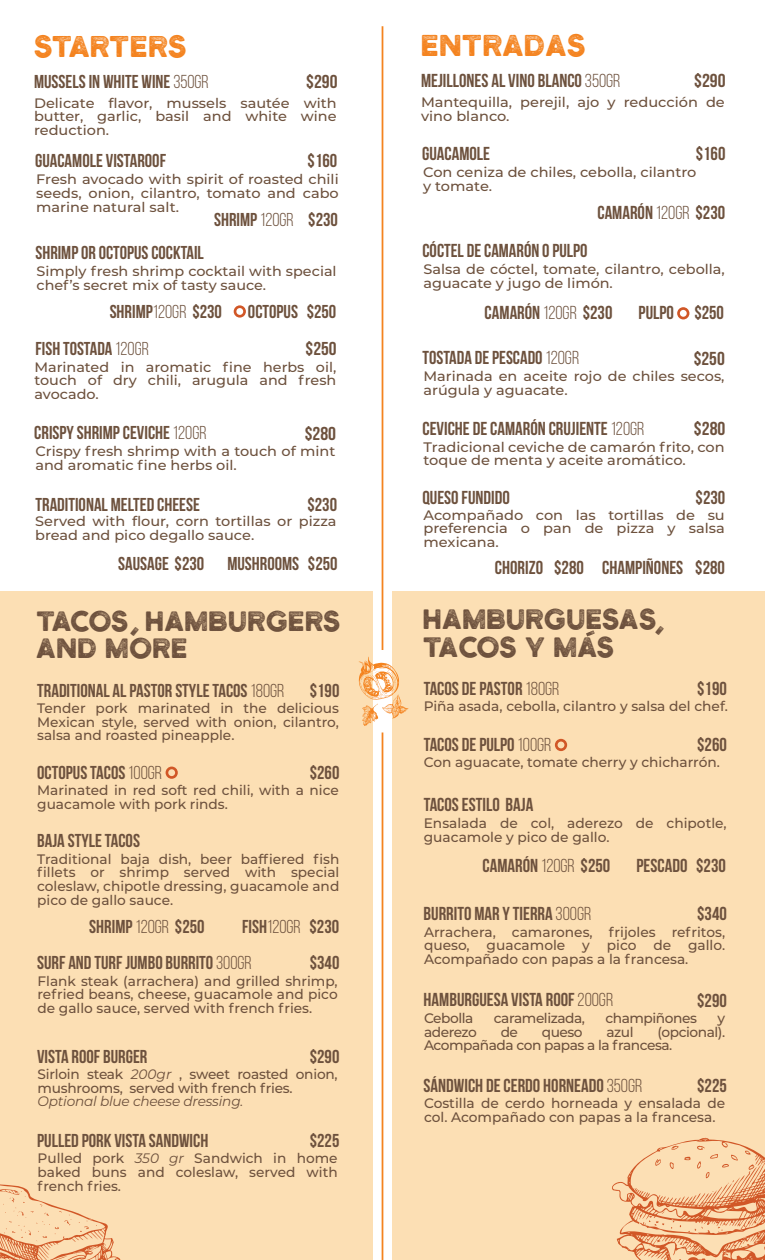
<style>
.page{position:relative;width:765px;height:1260px;background:#fff}
.page>*{position:absolute;margin:0;border:0;box-sizing:border-box;transform-origin:0 0}
.t1{font:35px "Henrik";color:#f4831f}
.t2{font:34.88px "Henrik";letter-spacing:-.01em;color:#f4831f}
.t3{font:32.5px/27.5px "Henrik";color:#6d513d}
.t4{font:32.38px/27.4px "Henrik";color:#6d513d}
.t5{font:700 18.75px "Bebas Neue";color:#6d513d}
.t6{font:700 18.75px "Bebas Neue";color:#6d513d;scale:1.06 1}
.t7{font:700 18.75px "Bebas Neue";color:#6d513d;scale:1.05 1}
.t8{font:700 18.62px "Bebas Neue";color:#6d513d}
.t9{font:700 18.62px "Bebas Neue";color:#6d513d;scale:1.06 1}
.t10{font:700 18.62px "Bebas Neue";color:#6d513d;scale:1.05 1}
.t11{font:500 13.75px/13.8px "Montserrat";color:#6d513d;text-align:justify}
.t12{font:500 13.75px/13.8px "Montserrat";color:#6d513d;scale:1.06 1}
.t13{font:500 13.75px/13.8px "Montserrat";color:#6d513d;scale:1.05 1}
.t14{font:500 13.75px/13.8px "Montserrat";letter-spacing:-.035em;color:#6d513d}
.t15{font:italic 13.75px "Montserrat";letter-spacing:-.015em;color:#6d513d}
.s1{font-weight:400}
.s2{font-weight:400;font-style:italic}
</style>
<div class="page">
<div style="left:392px;top:591px;width:373px;height:669px;background:#fcdfb4"></div>
<div style="left:0;top:591px;width:372px;height:669px;background:#fcdfb4"></div>
<hr style="left:382px;top:26px;width:1px;height:624px;background:#f4831f">
<hr style="left:382px;top:732px;width:1px;height:528px;background:#f4831f">
<svg style="left:359px;top:657px;width:50px;height:69px"></svg>
<svg style="left:0;top:1184px;width:121px;height:76px"></svg>
<svg style="left:612px;top:1137px;width:153px;height:123px"></svg>
<svg style="left:166px;top:767px;width:12px;height:12px"></svg>
<svg style="left:234px;top:305px;width:12px;height:13px"></svg>
<svg style="left:586px;top:630px;width:9px;height:6px"></svg>
<svg style="left:555px;top:739px;width:12px;height:12px"></svg>
<svg style="left:677px;top:307px;width:12px;height:12px"></svg>
<h2 class="t2" style="left:35px;top:33px;width:154px">STARTERS</h2>
<h3 class="t8" style="left:34px;top:71px;width:176px">MUSSELS IN WHITE WINE <span class="s1">350GR</span></h3>
<h3 class="t9" style="left:306px;top:71px;width:31px">$290</h3>
<p class="t12" style="left:34px;top:95px;width:287px;text-align:justify">Delicate flavor, mussels sautée with butter, garlic, basil and white wine reduction.</p>
<h3 class="t8" style="left:35px;top:151px;width:132px">GUACAMOLE VISTAROOF</h3>
<h3 class="t8" style="left:308px;top:151px;width:31px">$160</h3>
<p class="t12" style="left:36px;top:172px;width:287px;text-align:justify">Fresh avocado with spirit of roasted chili seeds, onion, cilantro, tomato and cabo marine natural salt.</p>
<h3 class="t8" style="left:214px;top:209px;width:125px">SHRIMP <span class="s1">120GR</span> $230</h3>
<h3 class="t8" style="left:36px;top:243px;width:170px">SHRIMP OR OCTOPUS COCKTAIL</h3>
<p class="t13" style="left:37px;top:264px;width:287px">Simply fresh shrimp cocktail with special chef’s secret mix of tasty sauce.</p>
<h3 class="t8" style="left:110px;top:301px;width:114px">SHRIMP<span class="s1">120GR</span> $230</h3>
<h3 class="t8" style="left:248px;top:301px;width:90px">OCTOPUS $250</h3>
<h3 class="t8" style="left:36px;top:338px;width:115px">FISH TOSTADA <span class="s1">120GR</span></h3>
<h3 class="t10" style="left:306px;top:339px;width:31px">$250</h3>
<p class="t13" style="left:35px;top:359px;width:289px;text-align:justify">Marinated in aromatic fine herbs oil, touch of dry chili, arugula and fresh avocado.</p>
<h3 class="t8" style="left:34px;top:422px;width:174px">CRISPY SHRIMP CEVICHE <span class="s1">120GR</span></h3>
<h3 class="t9" style="left:305px;top:423px;width:31px">$280</h3>
<p class="t12" style="left:35px;top:444px;width:285px">Crispy fresh shrimp with a touch of mint and aromatic fine herbs oil.</p>
<h3 class="t8" style="left:36px;top:494px;width:166px">TRADITIONAL MELTED CHEESE</h3>
<h3 class="t8" style="left:307px;top:494px;width:31px">$230</h3>
<p class="t12" style="left:35px;top:514px;width:286px">Served with flour, corn tortillas or pizza bread and pico degallo sauce.</p>
<h3 class="t8" style="left:118px;top:553px;width:221px">SAUSAGE $230 MUSHROOMS $250</h3>
<h3 class="t4" style="left:37px;top:609px;width:306px">TACOS HAMBURGERS<br>AND MORE</h3>
<h3 class="t5" style="left:37px;top:680px;width:249px">TRADITIONAL AL PASTOR STYLE TACOS <span class="s1">180GR</span></h3>
<p class="t11" style="left:37px;top:701px;width:303px">Tender pork marinated in the delicious Mexican style, served with onion, cilantro, salsa and roasted pineapple.</p>
<h3 class="t5" style="left:37px;top:762px;width:126px">OCTOPUS TACOS <span class="s1">100GR</span></h3>
<p class="t11" style="left:37px;top:783px;width:303px">Marinated in red soft red chili, with a nice guacamole with pork rinds.</p>
<h3 class="t5" style="left:310px;top:680px;width:31px">$190</h3>
<h3 class="t5" style="left:310px;top:763px;width:31px">$260</h3>
<h3 class="t5" style="left:37px;top:831px;width:104px">BAJA STYLE TACOS</h3>
<p class="t11" style="left:37px;top:851px;width:304px">Traditional baja dish, beer baffiered fish fillets or shrimp served with special coleslaw, chipotle dressing, guacamole and pico de gallo sauce.</p>
<h3 class="t5" style="left:89px;top:916px;width:117px">SHRIMP <span class="s1">120GR</span> $250</h3>
<h3 class="t5" style="left:242px;top:916px;width:98px">FISH<span class="s1">120GR</span> $230</h3>
<h3 class="t5" style="left:310px;top:953px;width:31px">$340</h3>
<h3 class="t5" style="left:37px;top:953px;width:216px">SURF AND TURF JUMBO BURRITO <span class="s1">300GR</span></h3>
<p class="t11" style="left:38px;top:973px;width:302px">Flank steak (arrachera) and grilled shrimp, refried beans, cheese, guacamole and pico de gallo sauce, served with french fries.</p>
<h3 class="t5" style="left:37px;top:1046px;width:112px">VISTA ROOF BURGER</h3>
<p class="t11" style="left:38px;top:1067px;width:302px">Sirloin steak <span class="s2">200gr</span> , sweet roasted onion, mushrooms, served with french fries.</p>
<p class="t15" style="left:38px;top:1092px;width:207px">Optional blue cheese dressing.</p>
<h3 class="t5" style="left:37px;top:1130px;width:173px">PULLED PORK VISTA SANDWICH</h3>
<p class="t11" style="left:38px;top:1151px;width:302px">Pulled pork <span class="s2">350 gr</span> Sandwich in home baked buns and coleslaw, served with french fries.</p>
<h3 class="t5" style="left:310px;top:1046px;width:31px">$290</h3>
<h3 class="t5" style="left:310px;top:1130px;width:31px">$225</h3>
<h1 class="t1" style="left:422px;top:32px;width:167px">ENTRADAS</h1>
<h3 class="t5" style="left:421px;top:70px;width:201px">MEJILLONES AL VINO BLANCO <span class="s1">350GR</span></h3>
<h3 class="t6" style="left:694px;top:70px;width:31px">$290</h3>
<p class="t12" style="left:421px;top:95px;width:288px">Mantequilla, perejil, ajo y reducción de vino blanco.</p>
<h3 class="t5" style="left:422px;top:143px;width:70px">GUACAMOLE</h3>
<h3 class="t5" style="left:696px;top:143px;width:31px">$160</h3>
<p class="t12" style="left:423px;top:165px;width:259px">Con ceniza de chiles, cebolla, cilantro y tomate.</p>
<h3 class="t5" style="left:597px;top:202px;width:129px">CAMARÓN <span class="s1">120GR</span> $230</h3>
<h3 class="t5" style="left:422px;top:241px;width:167px">CÓCTEL DE CAMARÓN O PULPO</h3>
<p class="t13" style="left:424px;top:262px;width:288px">Salsa de cóctel, tomate, cilantro, cebolla, aguacate y jugo de limón.</p>
<h3 class="t5" style="left:485px;top:303px;width:129px">CAMARÓN <span class="s1">120GR</span> $230</h3>
<h3 class="t5" style="left:639px;top:303px;width:87px">PULPO $250</h3>
<h3 class="t5" style="left:422px;top:347px;width:158px">TOSTADA DE PESCADO <span class="s1">120GR</span></h3>
<h3 class="t7" style="left:694px;top:348px;width:31px">$250</h3>
<p class="t13" style="left:424px;top:369px;width:288px">Marinada en aceite rojo de chiles secos, arúgula y aguacate.</p>
<h3 class="t5" style="left:422px;top:418px;width:224px">CEVICHE DE CAMARÓN CRUJIENTE <span class="s1">120GR</span></h3>
<h3 class="t6" style="left:694px;top:419px;width:31px">$280</h3>
<p class="t12" style="left:424px;top:439px;width:286px">Tradicional ceviche de camarón frito, con toque de menta y aceite aromático.</p>
<h3 class="t5" style="left:422px;top:487px;width:89px">QUESO FUNDIDO</h3>
<h3 class="t5" style="left:696px;top:487px;width:31px">$230</h3>
<p class="t12" style="left:424px;top:507px;width:286px;text-align:justify">Acompañado con las tortillas de su preferencia o pan de pizza y salsa mexicana.</p>
<h3 class="t5" style="left:495px;top:558px;width:232px">CHORIZO $280 CHAMPIÑONES $280</h3>
<h3 class="t3" style="left:424px;top:607px;width:235px">HAMBURGUESAS<br>TACOS Y MAS</h3>
<h3 class="t5" style="left:424px;top:678px;width:137px">TACOS DE PASTOR <span class="s1">180GR</span></h3>
<p class="t11" style="left:424px;top:699px;width:306px">Piña asada, cebolla, cilantro y salsa del chef.</p>
<h3 class="t5" style="left:424px;top:734px;width:129px">TACOS DE PULPO <span class="s1">100GR</span></h3>
<p class="t11" style="left:424px;top:755px;width:298px">Con aguacate, tomate cherry y chicharrón.</p>
<h3 class="t5" style="left:697px;top:678px;width:31px">$190</h3>
<h3 class="t5" style="left:697px;top:734px;width:31px">$260</h3>
<h3 class="t5" style="left:424px;top:795px;width:111px">TACOS ESTILO BAJA</h3>
<p class="t11" style="left:424px;top:815px;width:305px">Ensalada de col, aderezo de chipotle, guacamole y pico de gallo.</p>
<h3 class="t5" style="left:483px;top:856px;width:129px">CAMARÓN <span class="s1">120GR</span> $250</h3>
<h3 class="t5" style="left:637px;top:856px;width:91px">PESCADO $230</h3>
<h3 class="t5" style="left:697px;top:903px;width:31px">$340</h3>
<h3 class="t5" style="left:424px;top:903px;width:169px">BURRITO MAR Y TIERRA <span class="s1">300GR</span></h3>
<p class="t11" style="left:424px;top:924px;width:303px">Arrachera, camarones, frijoles refritos, queso, guacamole y pico de gallo.<br>Acompañado con papas a la francesa.</p>
<h3 class="t5" style="left:424px;top:990px;width:191px">HAMBURGUESA VISTA ROOF <span class="s1">200GR</span></h3>
<p class="t14" style="left:424px;top:1010px;width:51px">Cebolla</p>
<p class="t14" style="left:494px;top:1010px;width:93px">caramelizada,</p>
<p class="t14" style="left:606px;top:1010px;width:93px">champiñones</p>
<p class="t11" style="left:717px;top:1010px;width:9px">y</p>
<p class="t14" style="left:424px;top:1024px;width:54px">aderezo</p>
<p class="t11" style="left:501px;top:1024px;width:19px">de</p>
<p class="t11" style="left:542px;top:1024px;width:42px">queso</p>
<p class="t11" style="left:606px;top:1024px;width:29px">azul</p>
<h3 class="t5" style="left:697px;top:990px;width:31px">$290</h3>
<p class="t14" style="left:424px;top:1024px;width:303px;text-indent:233px">(opcional).<br>Acompañada con papas a la francesa.</p>
<h3 class="t5" style="left:424px;top:1075px;width:220px">SÁNDWICH DE CERDO HORNEADO <span class="s1">350GR</span></h3>
<p class="t11" style="left:424px;top:1096px;width:303px">Costilla de cerdo horneada y ensalada de col. Acompañado con papas a la francesa.</p>
<h3 class="t5" style="left:697px;top:1075px;width:31px">$225</h3>
</div>
